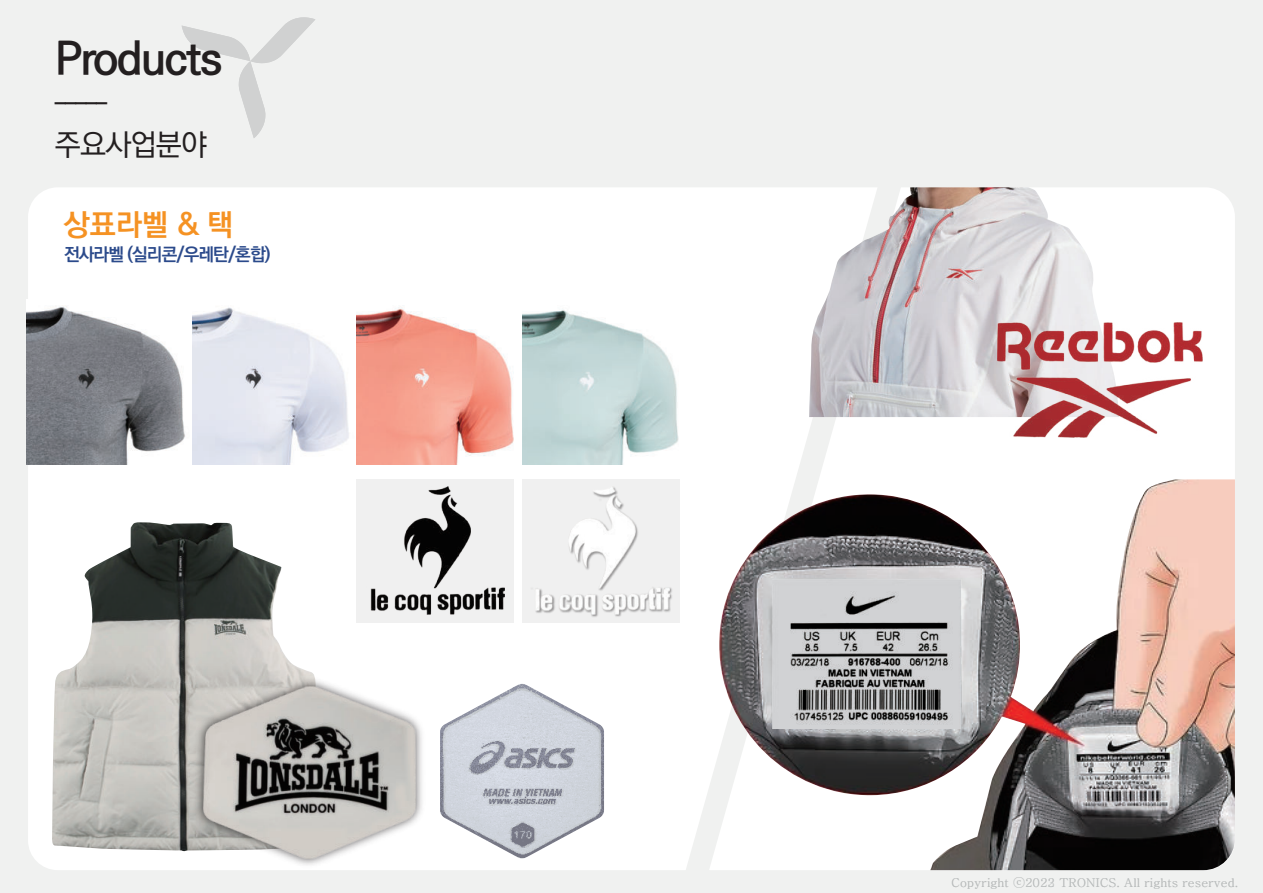
<style>
.page{position:relative;width:1263px;height:893px;background:#f0f1f0}
.page>*{position:absolute;margin:0;border:0;box-sizing:border-box;transform-origin:0 0}
.t1{font:700 45px "Ko Pub World Dotum";letter-spacing:-.03em;color:#231f20}
.t2{font:700 30px "Ko Pub World Dotum";color:#f59223}
.t3{font:500 30px "Ko Pub World Dotum";letter-spacing:-.03em;color:#231f20}
.t4{font:700 22.5px "Ko Pub World Dotum";color:#231f20}
.t5{font:700 18px "Ko Pub World Dotum";letter-spacing:-.05em;color:#2b4a8b}
.t6{font:500 12px "Adobe Myungjo Std";color:#bbbebe}
</style>
<div class="page">
<div style="left:28px;top:187px;width:1207px;height:683px;background:#fff;border-radius:30px"></div>
<svg style="left:679px;top:417px;width:157px;height:453px"></svg>
<img style="left:440px;top:684px;width:164px;height:175px">
<img style="left:718px;top:479px;width:517px;height:391px">
<img style="left:772px;top:580px;width:190px;height:149px">
<img style="left:52px;top:522px;width:261px;height:329px">
<img style="left:190px;top:674px;width:232px;height:191px">
<img style="left:203px;top:687px;width:212px;height:172px">
<img style="left:27px;top:300px;width:660px;height:164px">
<img style="left:357px;top:300px;width:165px;height:164px">
<div style="left:356px;top:479px;width:158px;height:144px;background:#f0f0f0"></div>
<img style="left:370px;top:487px;width:134px;height:128px">
<div style="left:522px;top:479px;width:157px;height:144px;background:#f0f0f0"></div>
<img style="left:535px;top:487px;width:134px;height:128px">
<img style="left:809px;top:187px;width:290px;height:230px">
<img style="left:997px;top:322px;width:205px;height:116px">
<svg style="left:182px;top:17px;width:133px;height:121px"></svg>
<h1 class="t1" style="left:55px;top:26px;width:170px">Products</h1>
<h3 class="t4" style="left:55px;top:83px;width:54px">_____</h3>
<h2 class="t3" style="left:55px;top:123px;width:154px">주요사업분야</h2>
<h2 class="t2" style="left:64px;top:203px;width:171px">상표라벨 &amp; 택</h2>
<h3 class="t5" style="left:64px;top:241px;width:208px">전사라벨 (실리콘/우레탄/혼합)</h3>
<p class="t6" style="left:951px;top:876px;width:288px">Copyright ⓒ2023 TRONICS. All rights reserved.</p>
<p class="t6" style="left:1047px;top:876px;width:9px">2</p>
</div>
